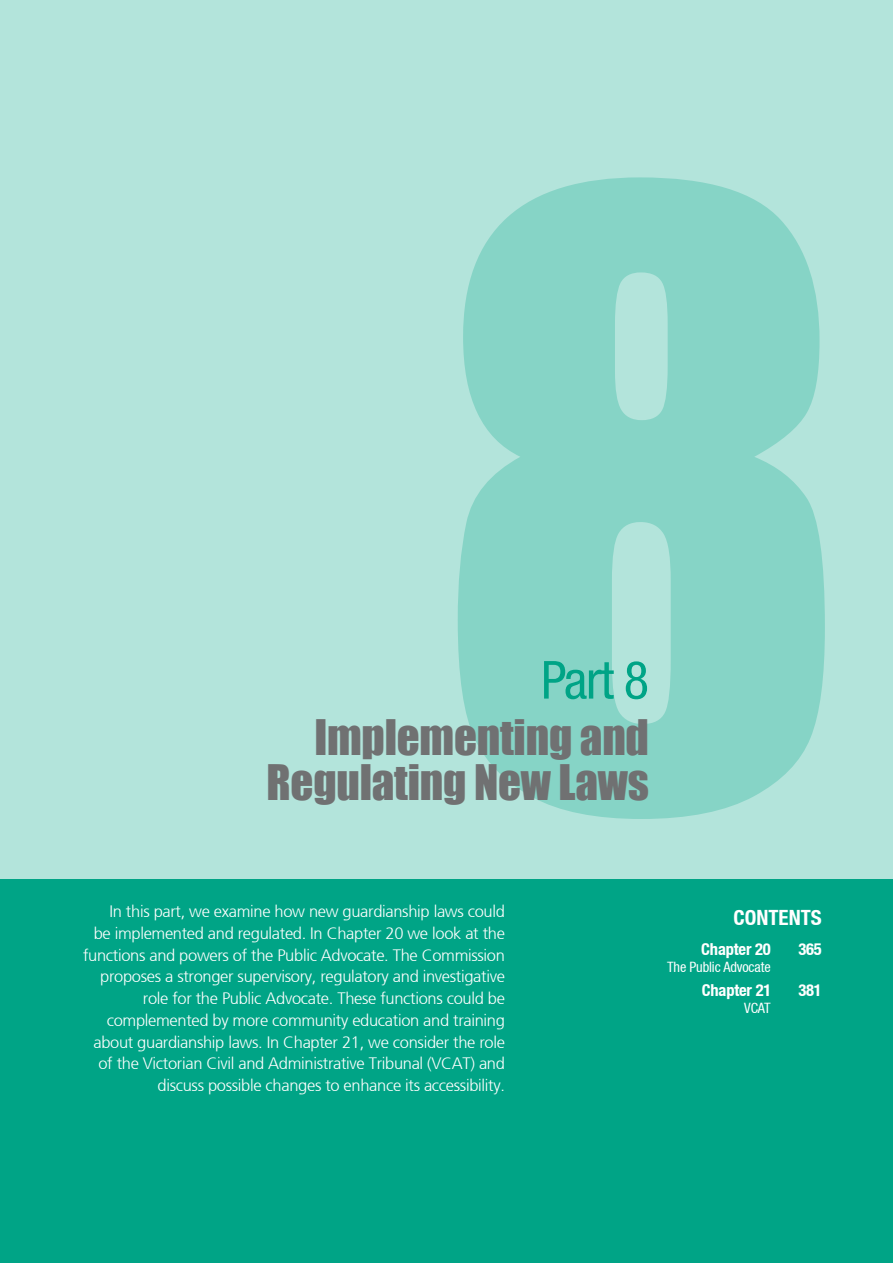
<style>
.page{position:relative;width:893px;height:1263px;background:#fff}
.page>*{position:absolute;margin:0;border:0;box-sizing:border-box;transform-origin:0 0}
.t1{font:781.5px "Impact";color:#00a486}
.t2{font:condensed 52.5px "Helvetica Neue LT";color:#00a486}
.t3{font:45px/45px "Impact";letter-spacing:-.005em;color:#707172;text-align:right}
.t4{font:700 condensed 21px "Helvetica Neue LT";color:#fff}
.t5{font:300 16.5px/21.8px "Frutiger";letter-spacing:-.02em;color:#fff;text-align:right}
.t6{font:700 condensed 16.5px "Helvetica Neue LT";letter-spacing:-.01em;color:#fff}
.t7{font:condensed 14.25px "Helvetica Neue LT";letter-spacing:-.01em;color:#fff}
</style>
<div class="page">
<div style="left:0;top:0;width:893px;height:879px;background:#b3e4db"></div>
<div style="left:0;top:879px;width:893px;height:384px;background:#00a486"></div>
<h1 class="t1" style="left:433px;top:-106px;width:420px">8</h1>
<h2 class="t2" style="left:541px;top:650px;width:109px">Part 8</h2>
<h3 class="t3" style="left:267px;top:713px;width:384px">Implementing and<br>Regulating New Laws</h3>
<p class="t5" style="left:83px;top:901px;width:423px">In this part, we examine how new guardianship laws could<br>be implemented and regulated. In Chapter 20 we look at the functions and powers of the Public Advocate. The Commission proposes a stronger supervisory, regulatory and investigative role for the Public Advocate. These functions could be complemented by more community education and training about guardianship laws. In Chapter 21, we consider the role of the Victorian Civil and Administrative Tribunal (VCAT) and discuss possible changes to enhance its accessibility.</p>
<p class="t4" style="left:733px;top:905px;width:90px">CONTENTS</p>
<p class="t6" style="left:701px;top:939px;width:71px">Chapter 20</p>
<p class="t6" style="left:798px;top:939px;width:25px">365</p>
<p class="t7" style="left:667px;top:959px;width:105px">The Public Advocate</p>
<p class="t6" style="left:702px;top:980px;width:71px">Chapter 21</p>
<p class="t6" style="left:798px;top:980px;width:25px">381</p>
<p class="t7" style="left:744px;top:1000px;width:28px">VCAT</p>
</div>
